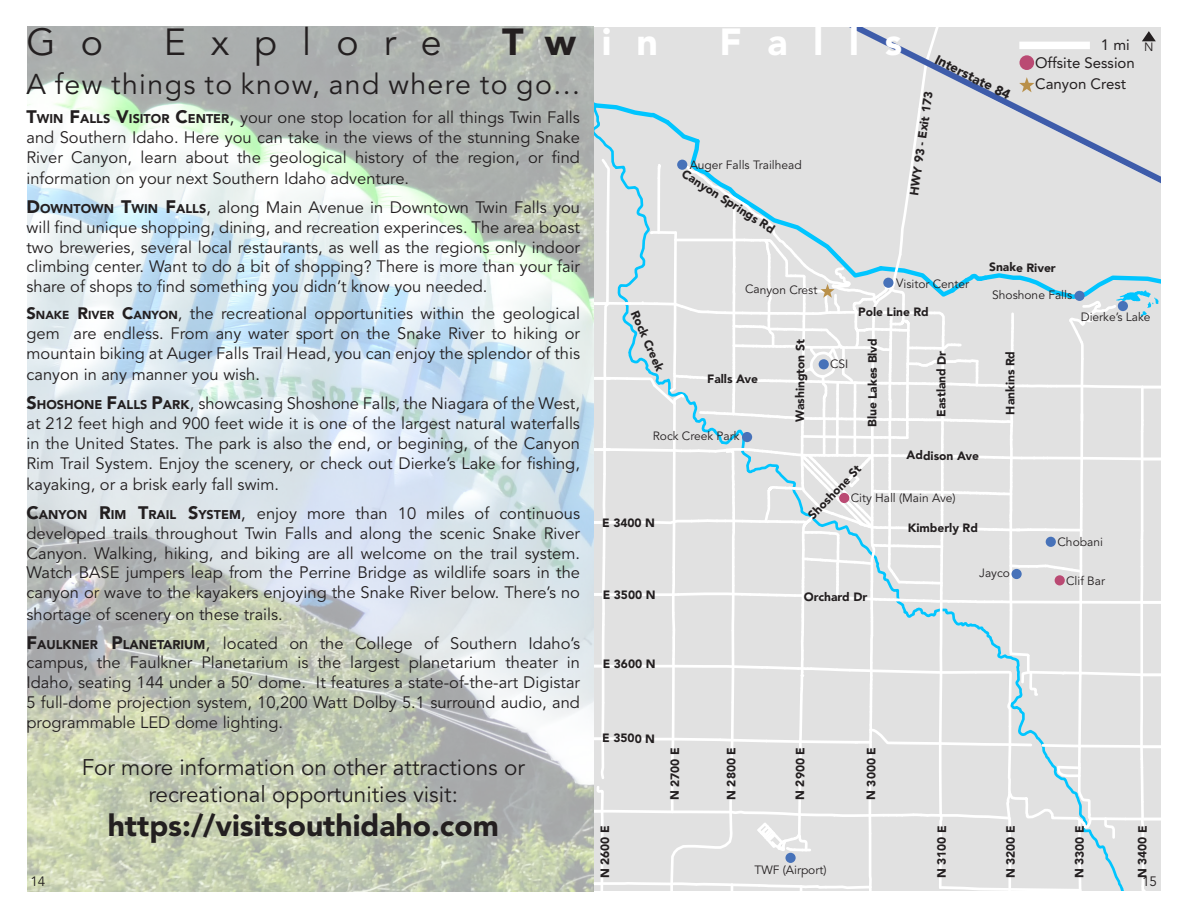
<style>
.page{position:relative;width:1188px;height:918px;background:#fff}
.page>*{position:absolute;margin:0;border:0;box-sizing:border-box;transform-origin:0 0}
.t1{font:37.5px "Avenir LT Std";letter-spacing:.67em;color:#231f20}
.t2{font:900 37.5px "Avenir LT Std";letter-spacing:.69em;color:#fff}
.t3{font:900 37.5px "Avenir LT Std";color:#231f20}
.t4{font:900 30px "Avenir LT Std";color:#231f20}
.t5{font:28.5px "Avenir LT Std";letter-spacing:.05em;color:#231f20}
.t6{font:22.5px/27px "Avenir LT Std";color:#231f20;text-align:center}
.t7{font:16.5px/19.8px "Avenir LT Std";color:#231f20;text-align:justify}
.t8{font:15px/17.7px "Avenir LT Std";color:#231f20}
.t9{font:900 13.5px "Avenir LT Std";color:#231f20}
.t10{font:13.5px "Avenir LT Std";color:#231f20}
.t11{font:900 12px "Avenir LT Std";letter-spacing:-.005em;color:#231f20}
.t12{font:12px "Avenir LT Std";letter-spacing:-.005em;color:#231f20}
.s1{font-size:12px}
.s2{font-weight:900;font-size:18px}
.s3{font-weight:900;font-size:12.6px}
.s4{font-size:18px}
.s5{font-weight:900}
.s6{font-weight:900;font-size:11.55px}
</style>
<div class="page">
<img style="left:27px;top:27px;width:567px;height:864px">
<svg style="left:594px;top:27px;width:567px;height:864px;background:#dfe2e3"></svg>
<h1 class="t1" style="left:27px;top:21px;width:78px">G o</h1>
<h1 class="t1" style="left:164px;top:21px;width:279px">Explore</h1>
<h1 class="t3" style="left:502px;top:20px;width:75px">T w</h1>
<p class="t8" style="left:1035px;top:36px;width:120px;text-indent:66px">1 mi <span class="s1">N<br></span>Offsite Session</p>
<h1 class="t2" style="left:602px;top:20px;width:58px">i n</h1>
<h1 class="t2" style="left:720px;top:20px;width:184px">Falls</h1>
<p class="t9" style="left:940px;top:51px;width:84px;rotate:27deg">Interstate 84</p>
<h3 class="t5" style="left:27px;top:68px;width:555px">A few things to know, and where to go...</h3>
<p class="t7" style="left:27px;top:108px;width:555px"><span class="s2">T</span><span class="s3">WIN</span> <span class="s2">F</span><span class="s3">ALLS</span> <span class="s2">V</span><span class="s3">ISITOR</span> <span class="s2">C</span><span class="s3">ENTER</span><span class="s4">,</span> your one stop location for all things Twin Falls and Southern Idaho. Here you can take in the views of the stunning Snake River Canyon, learn about the geological history of the region, or find</p>
<p class="t7" style="left:27px;top:165px;width:555px;line-height:28.8px">information on your next Southern Idaho adventure.<br><span class="s2">D</span><span class="s3">OWNTOWN</span> <span class="s2">T</span><span class="s3">WIN</span> <span class="s2">F</span><span class="s3">ALLS</span><span class="s4">,</span> along Main Avenue in Downtown Twin Falls you</p>
<p class="t7" style="left:27px;top:218px;width:555px">will find unique shopping, dining, and recreation experinces. The area boast two breweries, several local restaurants, as well as the regions only indoor climbing center. Want to do a bit of shopping? There is more than your fair share of shops to find something you didn’t know you needed.</p>
<p class="t7" style="left:27px;top:304px;width:555px"><span class="s5">S</span><span class="s6">NAKE</span> <span class="s5">R</span><span class="s6">IVER</span> <span class="s5">C</span><span class="s6">ANYON</span>, the recreational opportunities within the geological gem are endless. From any water sport on the Snake River to hiking or mountain biking at Auger Falls Trail Head, you can enjoy the splendor of this</p>
<p class="t7" style="left:27px;top:361px;width:555px;line-height:28.8px">canyon in any manner you wish.<br><span class="s2">S</span><span class="s3">HOSHONE</span> <span class="s2">F</span><span class="s3">ALLS</span> <span class="s2">P</span><span class="s3">ARK</span><span class="s4">,</span> showcasing Shoshone Falls, the Niagara of the West,</p>
<p class="t7" style="left:27px;top:414px;width:555px">at 212 feet high and 900 feet wide it is one of the largest natural waterfalls in the United States. The park is also the end, or begining, of the Canyon Rim Trail System. Enjoy the scenery, or check out Dierke’s Lake for fishing,</p>
<p class="t7" style="left:27px;top:471px;width:555px;line-height:28.8px">kayaking, or a brisk early fall swim.<br><span class="s2">C</span><span class="s3">ANYON</span> <span class="s2">R</span><span class="s3">IM</span> <span class="s2">T</span><span class="s3">RAIL</span> <span class="s2">S</span><span class="s3">YSTEM</span><span class="s4">,</span> enjoy more than 10 miles of continuous</p>
<p class="t7" style="left:27px;top:524px;width:555px">developed trails throughout Twin Falls and along the scenic Snake River Canyon. Walking, hiking, and biking are all welcome on the trail system.<br>Watch BASE jumpers leap from the Perrine Bridge as wildlife soars in the canyon or wave to the kayakers enjoying the Snake River below. There’s no</p>
<p class="t7" style="left:27px;top:600px;width:555px;line-height:28.8px">shortage of scenery on these trails.<br><span class="s2">F</span><span class="s3">AULKNER</span> <span class="s2">P</span><span class="s3">LANETARIUM</span><span class="s4">,</span> located on the College of Southern Idaho’s</p>
<p class="t7" style="left:27px;top:653px;width:555px">campus, the Faulkner Planetarium is the largest planetarium theater in Idaho, seating 144 under a 50’ dome. It features a state-of-the-art Digistar 5 full-dome projection system, 10,200 Watt Dolby 5.1 surround audio, and programmable LED dome lighting.</p>
<h3 class="t6" style="left:82px;top:754px;width:445px">For more information on other attractions or recreational opportunities visit:</h3>
<h2 class="t4" style="left:108px;top:808px;width:393px">https://visitsouthidaho.com</h2>
<p class="t8" style="left:1035px;top:75px;width:92px">Canyon Crest</p>
<p class="t11" style="left:907px;top:194px;width:106px;rotate:-82deg">HWY 93 - Exit 173</p>
<p class="t12" style="left:690px;top:158px;width:114px">Auger Falls Trailhead</p>
<p class="t11" style="left:687px;top:166px;width:109px;rotate:33deg">Canyon Springs Rd</p>
<p class="t11" style="left:989px;top:260px;width:68px">Snake River</p>
<p class="t12" style="left:896px;top:277px;width:75px">Visitor Center</p>
<p class="t12" style="left:745px;top:283px;width:74px">Canyon Crest</p>
<p class="t12" style="left:992px;top:288px;width:81px">Shoshone Falls</p>
<p class="t11" style="left:858px;top:305px;width:72px">Pole Line Rd</p>
<p class="t11" style="left:641px;top:308px;width:66px;rotate:66deg">Rock Creek</p>
<p class="t12" style="left:1081px;top:310px;width:71px">Dierke’s Lake</p>
<p class="t11" style="left:793px;top:422px;width:84px;rotate:-90deg">Washington St</p>
<p class="t11" style="left:865px;top:427px;width:90px;rotate:-90deg">Blue Lakes Blvd</p>
<p class="t11" style="left:934px;top:417px;width:68px;rotate:-90deg">Eastland Dr</p>
<p class="t11" style="left:1003px;top:415px;width:65px;rotate:-90deg">Hankins Rd</p>
<p class="t12" style="left:830px;top:357px;width:20px">CSI</p>
<p class="t11" style="left:707px;top:372px;width:52px">Falls Ave</p>
<p class="t12" style="left:653px;top:429px;width:88px">Rock Creek Park</p>
<p class="t11" style="left:907px;top:448px;width:74px">Addison Ave</p>
<p class="t11" style="left:805px;top:512px;width:71px;rotate:-46deg">Shoshone St</p>
<p class="t12" style="left:851px;top:491px;width:106px">City Hall (Main Ave)</p>
<p class="t11" style="left:602px;top:515px;width:54px">E 3400 N</p>
<p class="t11" style="left:908px;top:520px;width:72px">Kimberly Rd</p>
<p class="t12" style="left:1058px;top:535px;width:47px">Chobani</p>
<p class="t12" style="left:979px;top:566px;width:32px">Jayco</p>
<p class="t12" style="left:1066px;top:574px;width:40px">Clif Bar</p>
<p class="t11" style="left:603px;top:587px;width:54px">E 3500 N</p>
<p class="t11" style="left:804px;top:589px;width:65px">Orchard Dr</p>
<p class="t11" style="left:603px;top:657px;width:54px">E 3600 N</p>
<p class="t11" style="left:602px;top:731px;width:54px">E 3500 N</p>
<p class="t11" style="left:864px;top:800px;width:54px;rotate:-90deg">N 3000 E</p>
<p class="t11" style="left:668px;top:800px;width:54px;rotate:-90deg">N 2700 E</p>
<p class="t11" style="left:724px;top:800px;width:54px;rotate:-90deg">N 2800 E</p>
<p class="t11" style="left:793px;top:800px;width:54px;rotate:-90deg">N 2900 E</p>
<p class="t11" style="left:934px;top:878px;width:54px;rotate:-90deg">N 3100 E</p>
<p class="t11" style="left:1003px;top:878px;width:54px;rotate:-90deg">N 3200 E</p>
<p class="t11" style="left:1072px;top:878px;width:54px;rotate:-90deg">N 3300 E</p>
<p class="t11" style="left:598px;top:878px;width:54px;rotate:-90deg">N 2600 E</p>
<p class="t11" style="left:1135px;top:878px;width:54px;rotate:-90deg">N 3400 E</p>
<p class="t12" style="left:755px;top:863px;width:73px">TWF (Airport)</p>
<p class="t10" style="left:30px;top:874px;width:17px">14</p>
<p class="t10" style="left:1142px;top:874px;width:17px">15</p>
</div>
